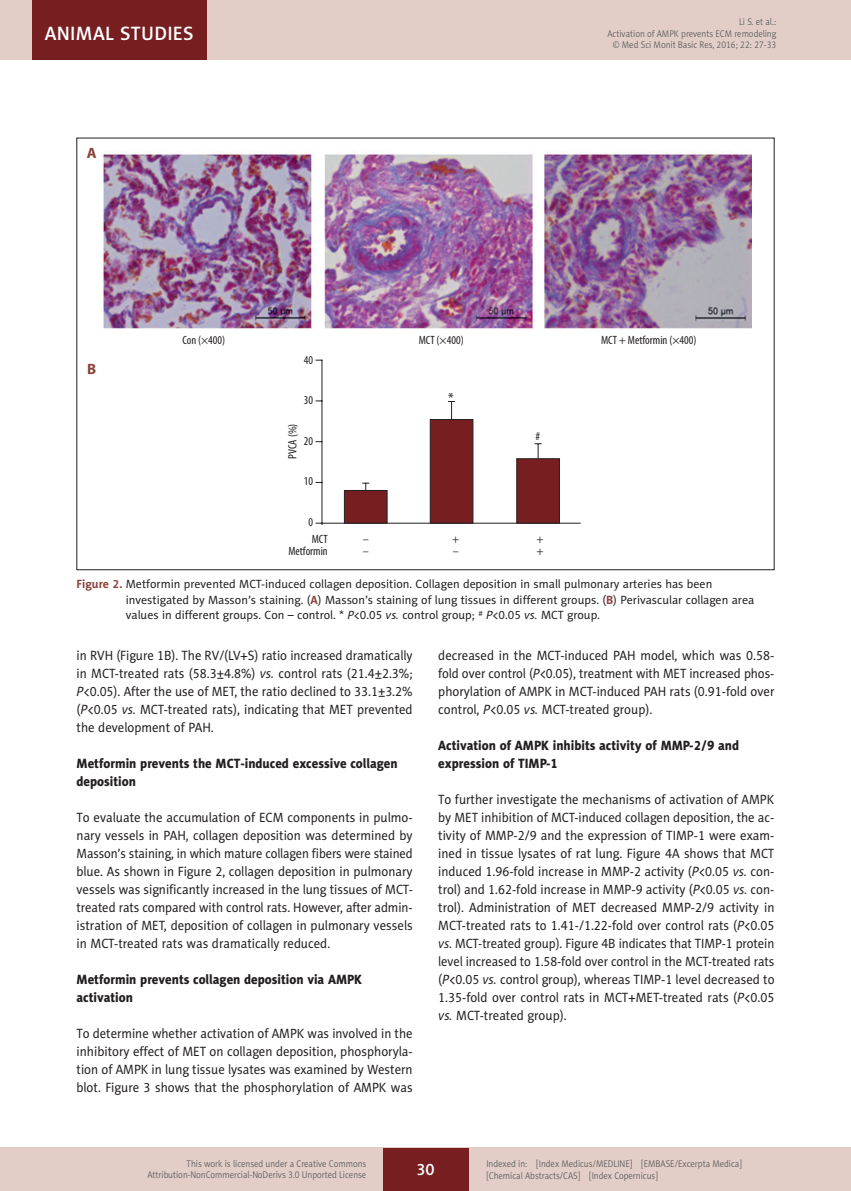
<style>
.page{position:relative;width:851px;height:1191px;background:#fff}
.page>*{position:absolute;margin:0;border:0;box-sizing:border-box;transform-origin:0 0}
.t1{font:19.5px "Naomi Sans EFN Medium";letter-spacing:.015em;color:#fff}
.t2{font:16.5px "Naomi Sans EFN Medium";color:#fff}
.t3{font:700 15px "Myriad Pro";color:#894338}
.t4{font:condensed 15px "Myriad Pro";color:#231f20}
.MSM_Body{font:13.5px/18px "Naomi Sans EFN";color:#231f20;text-align:justify;scale:.95 1}
.MSM_Headline_2{font:13.5px/18px "Naomi Sans EFN Heavy";color:#231f20;scale:.95 1}
.MSM_Rycina_tytul{font:12px/15.8px "Naomi Sans EFN";color:#231f20}
.t5{font:condensed 12px/12px "Myriad Pro";color:#231f20}
.t6{font:9.75px/11.2px "Naomi Sans EFN Light";color:#57585a;text-align:right;scale:.9 1}
.s1{font-weight:700;color:#894338}
.s2{font-style:italic}
</style>
<div class="page">
<img style="left:103px;top:151px;width:648px;height:178px">
<hr style="left:321px;top:360px;width:1px;height:165px;background:#231f20">
<hr style="left:315px;top:523px;width:265px;height:1px;background:#231f20">
<svg style="left:362px;top:483px;width:7px;height:7px"></svg>
<svg style="left:448px;top:401px;width:7px;height:18px"></svg>
<svg style="left:534px;top:443px;width:7px;height:15px"></svg>
<div style="left:344px;top:490px;width:43px;height:33px;background:#761e20;border:1px solid #231f20"></div>
<div style="left:430px;top:419px;width:43px;height:104px;background:#761e20;border:1px solid #231f20"></div>
<div style="left:516px;top:458px;width:43px;height:65px;background:#761e20;border:1px solid #231f20"></div>
<div style="left:0;top:1148px;width:850px;height:43px;background:#e2cec6"></div>
<div style="left:383px;top:1147px;width:85px;height:43px;background:#761e20"></div>
<div style="left:0;top:0;width:850px;height:60px;background:#e2cec6"></div>
<hr style="left:850px;top:0;width:1px;height:60px;background:#e2cec6">
<div style="left:32px;top:0;width:174px;height:60px;background:#761e20"></div>
<h1 class="t1" style="left:45px;top:22px;width:150px">ANIMAL STUDIES</h1>
<p class="t3" style="left:87px;top:143px;width:11px">A</p>
<p class="t6" style="left:607px;top:16px;width:189px">Li S. et al.:<br>Activation of AMPK prevents ECM remodeling © Med Sci Monit Basic Res, 2016; 22: 27-33</p>
<p class="t3" style="left:87px;top:359px;width:11px">B</p>
<p class="t5" style="left:182px;top:335px;width:44px">Con (×400)</p>
<p class="t5" style="left:419px;top:335px;width:46px">MCT (×400)</p>
<p class="t5" style="left:601px;top:335px;width:97px">MCT + Metformin (×400)</p>
<p class="t5" style="left:304px;top:354px;width:11px">40</p>
<p class="t5" style="left:304px;top:394px;width:11px">30</p>
<p class="t5" style="left:304px;top:435px;width:11px">20</p>
<p class="t5" style="left:304px;top:475px;width:11px">10</p>
<p class="t5" style="left:308px;top:516px;width:6px">0</p>
<p class="t5" style="left:287px;top:459px;width:37px;rotate:-90deg">PVCA (%)</p>
<p class="t4" style="left:448px;top:389px;width:7px">*</p>
<p class="t5" style="left:535px;top:430px;width:6px">#</p>
<p class="t5" style="left:288px;top:533px;width:41px;text-align:right">MCT<br>Metformin</p>
<p class="t5" style="left:363px;top:533px;width:7px">– –</p>
<p class="t5" style="left:452px;top:533px;width:9px">+ –</p>
<p class="t5" style="left:536px;top:533px;width:9px">+ +</p>
<p class="MSM_Rycina_tytul" style="left:126px;top:576px;width:629px;text-indent:-49px"><span class="s1">Figure 2.</span> Metformin prevented MCT-induced collagen deposition. Collagen deposition in small pulmonary arteries has been investigated by Masson’s staining. (<span class="s1">A</span>) Masson’s staining of lung tissues in different groups. (<span class="s1">B</span>) Perivascular collagen area values in different groups. Con – control. * <span class="s2">P</span>&lt;0.05 <span class="s2">vs.</span> control group; <sup>#</sup> <span class="s2">P</span>&lt;0.05 <span class="s2">vs.</span> MCT group.</p>
<p class="MSM_Body" style="left:77px;top:646px;width:355px">in RVH (Figure 1B). The RV/(LV+S) ratio increased dramatically in MCT-treated rats (58.3±4.8%) <span class="s2">vs.</span> control rats (21.4±2.3%; <span class="s2">P</span>&lt;0.05). After the use of MET, the ratio declined to 33.1±3.2% (<span class="s2">P</span>&lt;0.05 <span class="s2">vs.</span> MCT-treated rats), indicating that MET prevented the development of PAH.</p>
<p class="MSM_Headline_2" style="left:77px;top:754px;width:339px">Metformin prevents the MCT-induced excessive collagen deposition</p>
<p class="MSM_Body" style="left:77px;top:808px;width:355px">To evaluate the accumulation of ECM components in pulmo&shy;nary vessels in PAH, collagen deposition was determined by Masson’s staining, in which mature collagen fibers were stained blue. As shown in Figure 2, collagen deposition in pulmonary vessels was significantly increased in the lung tissues of MCT&shy;treated rats compared with control rats. However, after admin&shy;istration of MET, deposition of collagen in pulmonary vessels in MCT-treated rats was dramatically reduced.</p>
<p class="MSM_Headline_2" style="left:77px;top:970px;width:302px">Metformin prevents collagen deposition via AMPK activation</p>
<p class="MSM_Body" style="left:77px;top:1024px;width:355px">To determine whether activation of AMPK was involved in the inhibitory effect of MET on collagen deposition, phosphoryla&shy;tion of AMPK in lung tissue lysates was examined by Western blot. Figure 3 shows that the phosphorylation of AMPK was</p>
<p class="MSM_Body" style="left:438px;top:646px;width:355px">decreased in the MCT-induced PAH model, which was 0.58- fold over control (<span class="s2">P</span>&lt;0.05), treatment with MET increased phos&shy;phorylation of AMPK in MCT-induced PAH rats (0.91-fold over control, <span class="s2">P</span>&lt;0.05 <span class="s2">vs.</span> MCT-treated group).</p>
<p class="MSM_Headline_2" style="left:438px;top:736px;width:318px">Activation of AMPK inhibits activity of MMP-2/9 and expression of TIMP-1</p>
<p class="MSM_Body" style="left:438px;top:790px;width:355px">To further investigate the mechanisms of activation of AMPK by MET inhibition of MCT-induced collagen deposition, the ac&shy;tivity of MMP-2/9 and the expression of TIMP-1 were exam&shy;ined in tissue lysates of rat lung. Figure 4A shows that MCT induced 1.96-fold increase in MMP-2 activity (<span class="s2">P</span>&lt;0.05 <span class="s2">vs.</span> con&shy;trol) and 1.62-fold increase in MMP-9 activity (<span class="s2">P</span>&lt;0.05 <span class="s2">vs.</span> con&shy;trol). Administration of MET decreased MMP-2/9 activity in MCT-treated rats to 1.41-/1.22-fold over control rats (<span class="s2">P</span>&lt;0.05 <span class="s2">vs.</span> MCT-treated group). Figure 4B indicates that TIMP-1 protein level increased to 1.58-fold over control in the MCT-treated rats (<span class="s2">P</span>&lt;0.05 <span class="s2">vs.</span> control group), whereas TIMP-1 level decreased to 1.35-fold over control rats in MCT+MET-treated rats (<span class="s2">P</span>&lt;0.05 <span class="s2">vs.</span> MCT-treated group).</p>
<p class="t6" style="left:147px;top:1158px;width:245px">This work is licensed under a Creative Commons<br>Attribution-NonCommercial-NoDerivs 3.0 Unported License</p>
<p class="t6" style="left:486px;top:1158px;width:285px;text-align:left">Indexed in: [Index Medicus/MEDLINE] [EMBASE/Excerpta Medica] [Chemical Abstracts/CAS] [Index Copernicus]</p>
<p class="t2" style="left:416px;top:1160px;width:20px">30</p>
</div>
